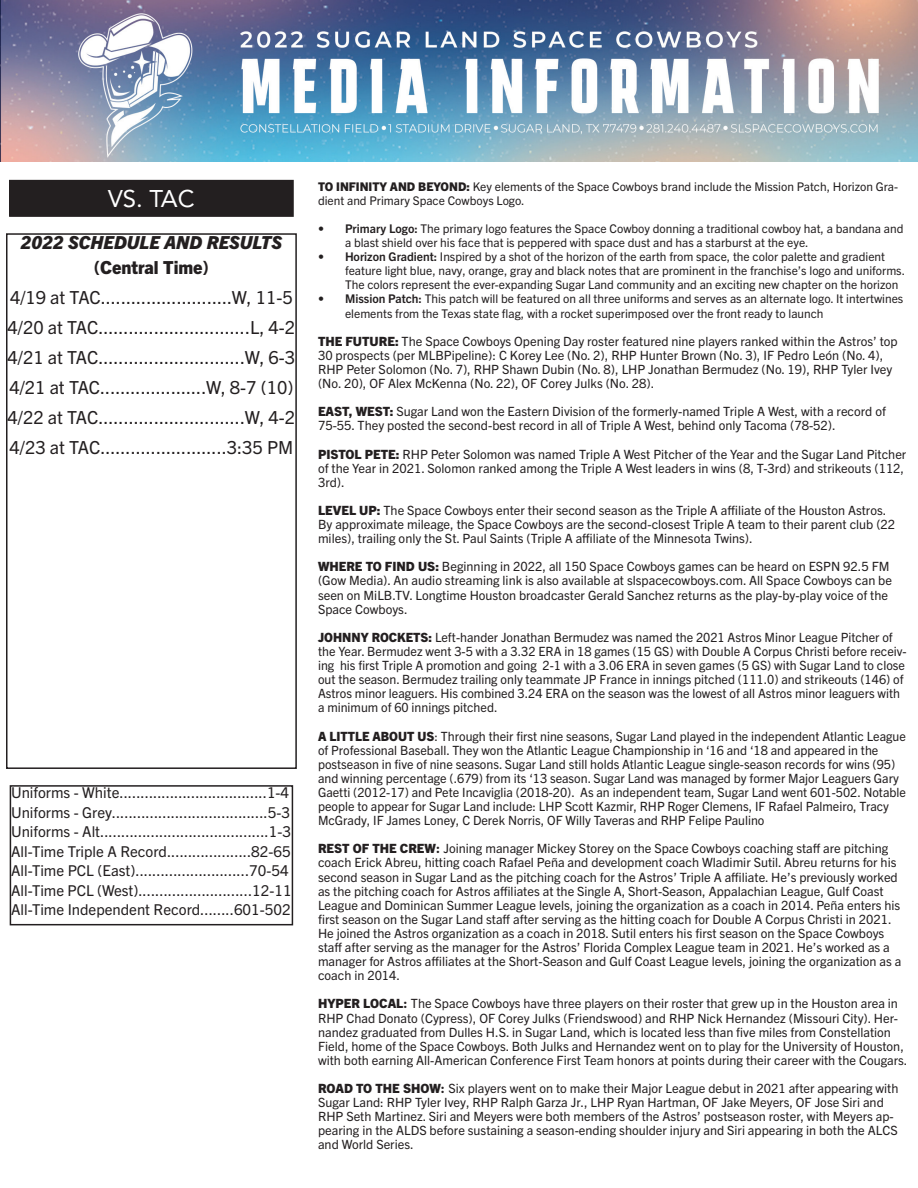
<style>
.page{position:relative;width:918px;height:1188px;background:#fff}
.page>*{position:absolute;margin:0;border:0;box-sizing:border-box;transform-origin:0 0}
.t1{font:24px "Avenir LT Std";color:#fff}
.t2{font:18px "Trade Gothic Next LT Pro";color:#231f20}
.t3{font:italic 800 18px "Trade Gothic Next LT Pro";color:#231f20}
.t4{font:800 18px "Trade Gothic Next LT Pro";color:#231f20}
.t5{font:15px "Trade Gothic Next LT Pro";color:#231f20}
.t6{font:12.75px/14.1px "Trade Gothic Next LT Pro";color:#231f20}
.t7{font:12px/14.1px "Trade Gothic Next LT Pro";color:#231f20}
.s1{font-weight:800}
.s2{font-weight:700}
.s3{font-family:"Avenir LT Std";font-weight:900}
</style>
<div class="page">
<div style="left:10px;top:181px;width:283px;height:35px;background:#231f20"></div>
<div style="left:9px;top:180px;width:285px;height:37px;border:2px solid #231f20"></div>
<div style="left:6px;top:233px;width:291px;height:536px;border:2px solid #231f20"></div>
<div style="left:10px;top:785px;width:283px;height:140px;border:2px solid #231f20"></div>
<img style="left:0;top:0;width:918px;height:161px">
<p class="t1" style="left:108px;top:185px;width:88px">VS. TAC</p>
<p class="t3" style="left:21px;top:230px;width:263px">2022 SCHEDULE AND RESULTS</p>
<p class="t4" style="left:94px;top:255px;width:117px">(Central Time)</p>
<p class="t2" style="left:10px;top:285px;width:284px">4/19 at TAC..........................W, 11-5</p>
<p class="t2" style="left:8px;top:315px;width:289px">4/20 at TAC..............................L, 4-2</p>
<p class="t2" style="left:8px;top:345px;width:289px">4/21 at TAC.............................W, 6-3</p>
<p class="t2" style="left:9px;top:375px;width:285px">4/21 at TAC.....................W, 8-7 (10)</p>
<p class="t2" style="left:8px;top:405px;width:289px">4/22 at TAC.............................W, 4-2</p>
<p class="t2" style="left:10px;top:435px;width:285px">4/23 at TAC.........................3:35 PM</p>
<p class="t5" style="left:11px;top:782px;width:280px">Uniforms - White...................................1-4</p>
<p class="t5" style="left:11px;top:802px;width:280px">Uniforms - Grey.....................................5-3</p>
<p class="t5" style="left:11px;top:821px;width:281px">Uniforms - Alt........................................1-3</p>
<p class="t5" style="left:11px;top:841px;width:281px">All-Time Triple A Record....................82-65</p>
<p class="t5" style="left:11px;top:860px;width:279px">All-Time PCL (East)...........................70-54</p>
<p class="t5" style="left:11px;top:880px;width:282px">All-Time PCL (West)...........................12-11</p>
<p class="t5" style="left:11px;top:899px;width:281px">All-Time Independent Record........601-502</p>
<p class="t7" style="left:318px;top:178px;width:582px"><span class="s1">TO INFINITY AND BEYOND:</span> Key elements of the Space Cowboys brand include the Mission Patch, Horizon Gra&shy;dient and Primary Space Cowboys Logo.</p>
<p class="t7" style="left:345px;top:221px;width:560px;text-indent:-27px"><span class="s2">• Primary Logo:</span> The primary logo features the Space Cowboy donning a traditional cowboy hat, a bandana and a blast shield over his face that is peppered with space dust and has a starburst at the eye.</p>
<p class="t7" style="left:345px;top:249px;width:562px;text-indent:-27px"><span class="s2">• Horizon Gradient:</span> Inspired by a shot of the horizon of the earth from space, the color palette and gradient feature light blue, navy, orange, gray and black notes that are prominent in the franchise’s logo and uniforms.<br>The colors represent the ever-expanding Sugar Land community and an exciting new chapter on the horizon</p>
<p class="t7" style="left:345px;top:291px;width:560px;text-indent:-27px"><span class="s2">• Mission Patch:</span> This patch will be featured on all three uniforms and serves as an alternate logo. It intertwines elements from the Texas state flag, with a rocket superimposed over the front ready to launch</p>
<p class="t6" style="left:318px;top:333px;width:581px"><span class="s1">THE FUTURE:</span> The Space Cowboys Opening Day roster featured nine players ranked within the Astros’ top 30 prospects (per MLBPipeline): C Korey Lee (No. 2), RHP Hunter Brown (No. 3), IF Pedro León (No. 4), RHP Peter Solomon (No. 7), RHP Shawn Dubin (No. 8), LHP Jonathan Bermudez (No. 19), RHP Tyler Ivey (No. 20), OF Alex McKenna (No. 22), OF Corey Julks (No. 28).</p>
<p class="t6" style="left:318px;top:404px;width:569px"><span class="s1">EAST, WEST:</span> Sugar Land won the Eastern Division of the formerly-named Triple A West, with a record of<br>75-55. They posted the second-best record in all of Triple A West, behind only Tacoma (78-52).</p>
<p class="t6" style="left:318px;top:446px;width:590px"><span class="s1">PISTOL PETE:</span> RHP Peter Solomon was named Triple A West Pitcher of the Year and the Sugar Land Pitcher of the Year in 2021. Solomon ranked among the Triple A West leaders in wins (8, T-3rd) and strikeouts (112,<br>3rd).</p>
<p class="t6" style="left:318px;top:502px;width:579px"><span class="s1">LEVEL UP:</span> The Space Cowboys enter their second season as the Triple A affiliate of the Houston Astros.<br>By approximate mileage, the Space Cowboys are the second-closest Triple A team to their parent club (22 miles), trailing only the St. Paul Saints (Triple A affiliate of the Minnesota Twins).</p>
<p class="t6" style="left:318px;top:559px;width:576px"><span class="s1">WHERE TO FIND US:</span> Beginning in 2022, all 150 Space Cowboys games can be heard on ESPN 92.5 FM (Gow Media). An audio streaming link is also available at slspacecowboys.com. All Space Cowboys can be seen on MiLB.TV. Longtime Houston broadcaster Gerald Sanchez returns as the play-by-play voice of the Space Cowboys.</p>
<p class="t6" style="left:318px;top:629px;width:590px"><span class="s1">JOHNNY ROCKETS:</span> Left-hander Jonathan Bermudez was named the 2021 Astros Minor League Pitcher of the Year. Bermudez went 3-5 with a 3.32 ERA in 18 games (15 GS) with Double A Corpus Christi before receiv&shy;ing his first Triple A promotion and going 2-1 with a 3.06 ERA in seven games (5 GS) with Sugar Land to close out the season. Bermudez trailing only teammate JP France in innings pitched (111.0) and strikeouts (146) of Astros minor leaguers. His combined 3.24 ERA on the season was the lowest of all Astros minor leaguers with a minimum of 60 innings pitched.</p>
<p class="t6" style="left:318px;top:728px;width:589px"><span class="s1">A LITTLE ABOUT US</span>: Through their first nine seasons, Sugar Land played in the independent Atlantic League of Professional Baseball. They won the Atlantic League Championship in ‘16 and ‘18 and appeared in the postseason in five of nine seasons. Sugar Land still holds Atlantic League single-season records for wins (95) and winning percentage (.679) from its ‘13 season. Sugar Land was managed by former Major Leaguers Gary Gaetti (2012-17) and Pete Incaviglia (2018-20). As an independent team, Sugar Land went 601-502. Notable people to appear for Sugar Land include: LHP Scott Kazmir, RHP Roger Clemens, IF Rafael Palmeiro, Tracy McGrady, IF James Loney, C Derek Norris, OF Willy Taveras and RHP Felipe Paulino</p>
<p class="t6" style="left:318px;top:841px;width:585px"><span class="s1">REST OF THE CREW</span><span class="s3">:</span> Joining manager Mickey Storey on the Space Cowboys coaching staff are pitching coach Erick Abreu, hitting coach Rafael Peña and development coach Wladimir Sutil. Abreu returns for his second season in Sugar Land as the pitching coach for the Astros’ Triple A affiliate. He’s previously worked as the pitching coach for Astros affiliates at the Single A, Short-Season, Appalachian League, Gulf Coast League and Dominican Summer League levels, joining the organization as a coach in 2014. Peña enters his first season on the Sugar Land staff after serving as the hitting coach for Double A Corpus Christi in 2021.<br>He joined the Astros organization as a coach in 2018. Sutil enters his first season on the Space Cowboys staff after serving as the manager for the Astros’ Florida Complex League team in 2021. He’s worked as a manager for Astros affiliates at the Short-Season and Gulf Coast League levels, joining the organization as a coach in 2014.</p>
<p class="t6" style="left:318px;top:996px;width:591px"><span class="s1">HYPER LOCAL</span><span class="s3">:</span> The Space Cowboys have three players on their roster that grew up in the Houston area in RHP Chad Donato (Cypress), OF Corey Julks (Friendswood) and RHP Nick Hernandez (Missouri City). Her&shy;nandez graduated from Dulles H.S. in Sugar Land, which is located less than five miles from Constellation Field, home of the Space Cowboys. Both Julks and Hernandez went on to play for the University of Houston, with both earning All-American Conference First Team honors at points during their career with the Cougars.</p>
<p class="t6" style="left:318px;top:1080px;width:582px"><span class="s1">ROAD TO THE SHOW</span><span class="s3">:</span> Six players went on to make their Major League debut in 2021 after appearing with Sugar Land: RHP Tyler Ivey, RHP Ralph Garza Jr., LHP Ryan Hartman, OF Jake Meyers, OF Jose Siri and RHP Seth Martinez. Siri and Meyers were both members of the Astros’ postseason roster, with Meyers ap&shy;pearing in the ALDS before sustaining a season-ending shoulder injury and Siri appearing in both the ALCS and World Series.</p>
</div>
